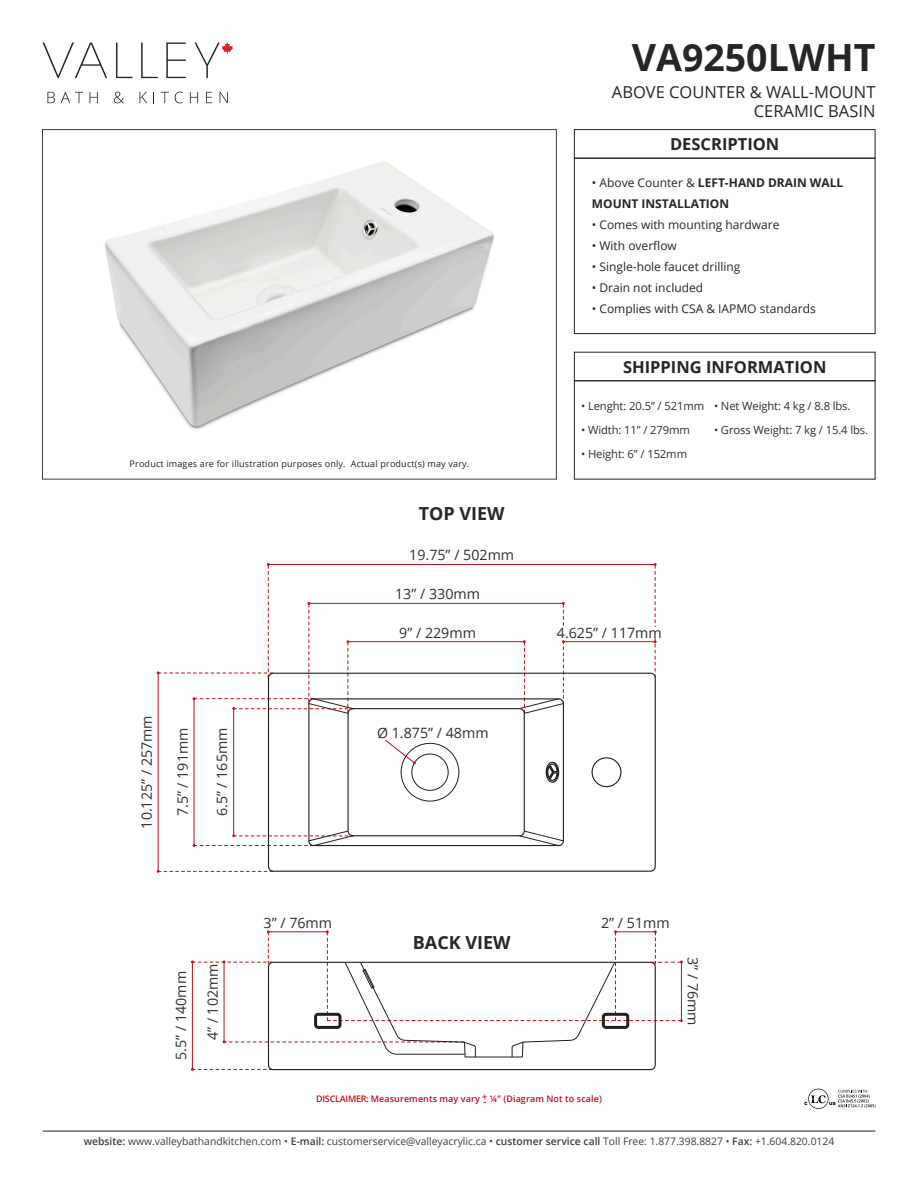
<style>
.page{position:relative;width:918px;height:1188px;background:#fff}
.page>*{position:absolute;margin:0;border:0;box-sizing:border-box;transform-origin:0 0}
.t1{font:700 37.5px "Open Sans";color:#282526}
.t2{font:700 18px "Open Sans";color:#282526}
.t3{font:16.5px "Open Sans";color:#282526}
.t4{font:700 16.5px "Open Sans";color:#282526}
.t5{font:14.25px "Open Sans";color:#312f30}
.t6{font:12px "Open Sans";color:#282526}
.t7{font:700 12px "Open Sans";color:#282526}
.t8{font:11.25px "Open Sans";letter-spacing:-.01em;color:#312f30}
.t9{font:10.35px "Open Sans";color:#3e3e3f}
.t10{font:9px "Open Sans";letter-spacing:.02em;color:#231f20}
.t11{font:600 9px "Open Sans";letter-spacing:.01em;color:#bb1018}
.s1{font-weight:400}
.s2{font-weight:600}
</style>
<div class="page">
<hr style="left:43px;top:1131px;width:832px;height:1px;background:#231f20">
<svg style="left:48px;top:92px;width:7px;height:11px"></svg>
<svg style="left:61px;top:92px;width:22px;height:11px"></svg>
<svg style="left:90px;top:92px;width:8px;height:11px"></svg>
<svg style="left:114px;top:92px;width:10px;height:11px"></svg>
<svg style="left:140px;top:92px;width:7px;height:11px"></svg>
<svg style="left:161px;top:92px;width:8px;height:11px"></svg>
<svg style="left:175px;top:92px;width:8px;height:11px"></svg>
<svg style="left:190px;top:92px;width:8px;height:11px"></svg>
<svg style="left:206px;top:92px;width:6px;height:11px"></svg>
<svg style="left:220px;top:92px;width:8px;height:11px"></svg>
<svg style="left:43px;top:43px;width:64px;height:35px"></svg>
<svg style="left:116px;top:43px;width:17px;height:35px"></svg>
<svg style="left:141px;top:43px;width:17px;height:35px"></svg>
<svg style="left:166px;top:43px;width:20px;height:35px"></svg>
<svg style="left:195px;top:43px;width:38px;height:35px"></svg>
<img style="left:105px;top:162px;width:389px;height:268px">
<div style="left:574px;top:158px;width:301px;height:176px;border:1px solid #231f20"></div>
<div style="left:574px;top:129px;width:301px;height:30px;border:1px solid #231f20"></div>
<div style="left:574px;top:352px;width:301px;height:29px;border:1px solid #231f20"></div>
<svg style="left:804px;top:1089px;width:72px;height:20px"></svg>
<hr style="left:192px;top:962px;width:1px;height:107px;background:#bb1018">
<svg style="left:191px;top:1068px;width:79px;height:3px"></svg>
<hr style="left:158px;top:673px;width:1px;height:198px;background:#bb1018">
<svg style="left:157px;top:870px;width:110px;height:3px"></svg>
<hr style="left:563px;top:641px;width:92px;height:1px;background:#bb1018">
<hr style="left:268px;top:564px;width:387px;height:1px;background:#bb1018">
<svg style="left:654px;top:563px;width:3px;height:109px"></svg>
<svg style="left:267px;top:672px;width:389px;height:200px"></svg>
<div style="left:592px;top:757px;width:29px;height:30px;border:1px solid #231f20;border-radius:50%"></div>
<svg style="left:191px;top:930px;width:492px;height:128px"></svg>
<div style="left:557px;top:627px;width:105px;height:11px;background:#fff"></div>
<svg style="left:157px;top:563px;width:408px;height:284px"></svg>
<p class="t1" style="left:632px;top:31px;width:245px">VA9250LWHT</p>
<p class="t3" style="left:612px;top:80px;width:265px">ABOVE COUNTER &amp; WALL-MOUNT</p>
<p class="t3" style="left:754px;top:100px;width:123px">CERAMIC BASIN</p>
<p class="t4" style="left:670px;top:133px;width:111px">DESCRIPTION</p>
<p class="t10" style="left:130px;top:458px;width:341px">Product images are for illustration purposes only. Actual product(s) may vary.</p>
<p class="t2" style="left:419px;top:501px;width:87px">TOP VIEW</p>
<p class="t5" style="left:409px;top:546px;width:106px">19.75” / 502mm</p>
<p class="t5" style="left:137px;top:829px;width:115px;rotate:-90deg">10.125” / 257mm</p>
<p class="t5" style="left:173px;top:816px;width:90px;rotate:-90deg">7.5” / 191mm</p>
<p class="t5" style="left:212px;top:816px;width:90px;rotate:-90deg">6.5” / 165mm</p>
<p class="t5" style="left:395px;top:584px;width:86px">13” / 330mm</p>
<p class="t5" style="left:399px;top:623px;width:78px">9” / 229mm</p>
<p class="t5" style="left:377px;top:723px;width:113px">Ø 1.875” / 48mm</p>
<p class="t7" style="left:592px;top:175px;width:253px"><span class="s1">• Above Counter &amp;</span> LEFT-HAND DRAIN WALL</p>
<p class="t7" style="left:592px;top:196px;width:139px">MOUNT INSTALLATION</p>
<p class="t6" style="left:592px;top:217px;width:189px">• Comes with mounting hardware</p>
<p class="t6" style="left:592px;top:238px;width:87px">• With overflow</p>
<p class="t6" style="left:592px;top:259px;width:150px">• Single-hole faucet drilling</p>
<p class="t6" style="left:592px;top:280px;width:113px">• Drain not included</p>
<p class="t6" style="left:592px;top:301px;width:225px">• Complies with CSA &amp; IAPMO standards</p>
<p class="t4" style="left:623px;top:355px;width:205px">SHIPPING INFORMATION</p>
<p class="t8" style="left:581px;top:398px;width:125px">• Lenght: 20.5” / 521mm</p>
<p class="t8" style="left:581px;top:422px;width:110px">• Width: 11” / 279mm</p>
<p class="t8" style="left:581px;top:446px;width:108px">• Height: 6” / 152mm</p>
<p class="t8" style="left:714px;top:398px;width:138px">• Net Weight: 4 kg / 8.8 lbs.</p>
<p class="t8" style="left:714px;top:422px;width:156px">• Gross Weight: 7 kg / 15.4 lbs.</p>
<p class="t5" style="left:557px;top:623px;width:106px">4.625” / 117mm</p>
<p class="t5" style="left:264px;top:913px;width:70px">3” / 76mm</p>
<p class="t5" style="left:601px;top:913px;width:70px">2” / 51mm</p>
<p class="t2" style="left:413px;top:930px;width:99px">BACK VIEW</p>
<p class="t5" style="left:171px;top:1060px;width:90px;rotate:-90deg">5.5” / 140mm</p>
<p class="t5" style="left:203px;top:1040px;width:78px;rotate:-90deg">4” / 102mm</p>
<p class="t5" style="left:703px;top:957px;width:70px;rotate:90deg">3” / 76mm</p>
<p class="t11" style="left:482px;top:1091px;width:7px">+</p>
<p class="t11" style="left:316px;top:1092px;width:287px">DISCLAIMER: Measurements may vary ¼” (Diagram Not to scale)</p>
<p class="t11" style="left:483px;top:1095px;width:4px">-</p>
<p class="t9" style="left:84px;top:1134px;width:752px"><span class="s2">website:</span> www.valleybathandkitchen.com • <span class="s2">E-mail:</span> customerservice@valleyacrylic.ca • <span class="s2">customer service call</span> Toll Free: 1.877.398.8827 • <span class="s2">Fax:</span> +1.604.820.0124</p>
</div>
